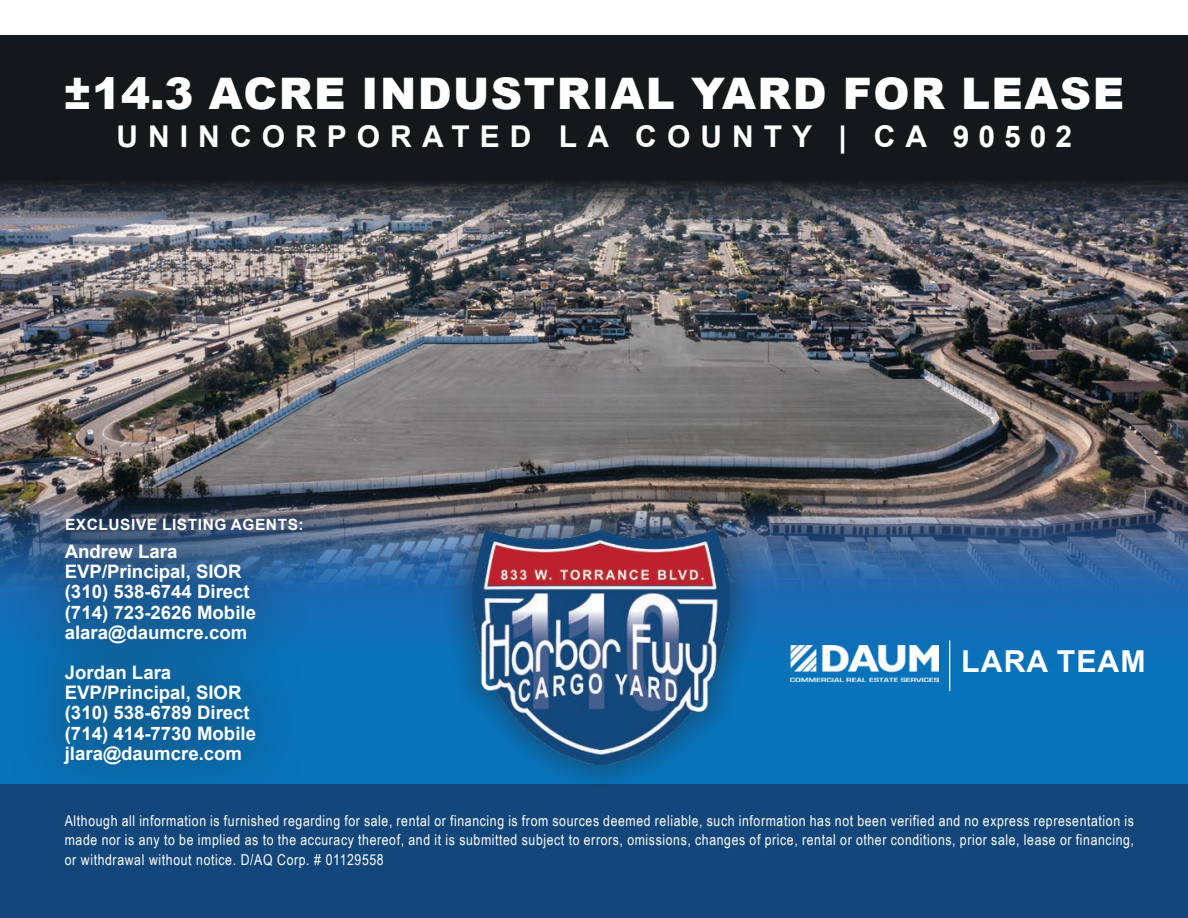
<style>
.page{position:relative;width:1188px;height:918px;background:#fff}
.page>*{position:absolute;margin:0;border:0;box-sizing:border-box;transform-origin:0 0}
.t1{font:900 43.5px "Arial";letter-spacing:.035em;color:#fff}
.t2{font:700 30.3px "Arial";letter-spacing:.035em;color:#fff}
.t3{font:700 30px "Arial";letter-spacing:.335em;color:#fff}
.t4{font:700 18.6px/20.1px "Arial";color:#fff}
.t5{font:700 15.45px "Arial";letter-spacing:.035em;color:#fff}
.t6{font:15px/19.5px "Arial Narrow";letter-spacing:.04em;color:#fff;text-align:justify}
</style>
<div class="page">
<img style="left:1px;top:235px;width:1187px;height:105px">
<img style="left:1px;top:340px;width:1187px;height:444px">
<div style="left:0;top:452px;width:365px;height:376px;background:#231f20;opacity:.24"></div>
<div style="left:0;top:784px;width:1188px;height:134px;background:#13477b"></div>
<img style="left:791px;top:646px;width:148px;height:36px">
<hr style="left:949px;top:641px;width:1px;height:50px;background:#fff">
<svg style="left:0;top:35px;width:1188px;height:200px;background:#24282c"></svg>
<div style="left:441px;top:499px;width:319px;height:297px;background:#231f20;opacity:.33"></div>
<img style="left:473px;top:529px;width:256px;height:236px">
<h1 class="t1" style="left:63px;top:62px;width:1062px">±14.3 ACRE INDUSTRIAL YARD FOR LEASE</h1>
<h3 class="t3" style="left:117px;top:115px;width:957px">UNINCORPORATED LA COUNTY | CA 90502</h3>
<p class="t5" style="left:65px;top:514px;width:240px">EXCLUSIVE LISTING AGENTS:</p>
<p class="t4" style="left:65px;top:542px;width:193px">Andrew Lara<br>EVP/Principal, SIOR (310) 538-6744 Direct (714) 723-2626 Mobile alara@daumcre.com</p>
<p class="t4" style="left:65px;top:663px;width:193px">Jordan Lara<br>EVP/Principal, SIOR (310) 538-6789 Direct (714) 414-7730 Mobile jlara@daumcre.com</p>
<h2 class="t2" style="left:961px;top:640px;width:186px">LARA TEAM</h2>
<p class="t6" style="left:65px;top:810px;width:1071px">Although all information is furnished regarding for sale, rental or financing is from sources deemed reliable, such information has not been verified and no express representation is made nor is any to be implied as to the accuracy thereof, and it is submitted subject to errors, omissions, changes of price, rental or other conditions, prior sale, lease or financing, or withdrawal without notice. D/AQ Corp. # 01129558</p>
</div>
